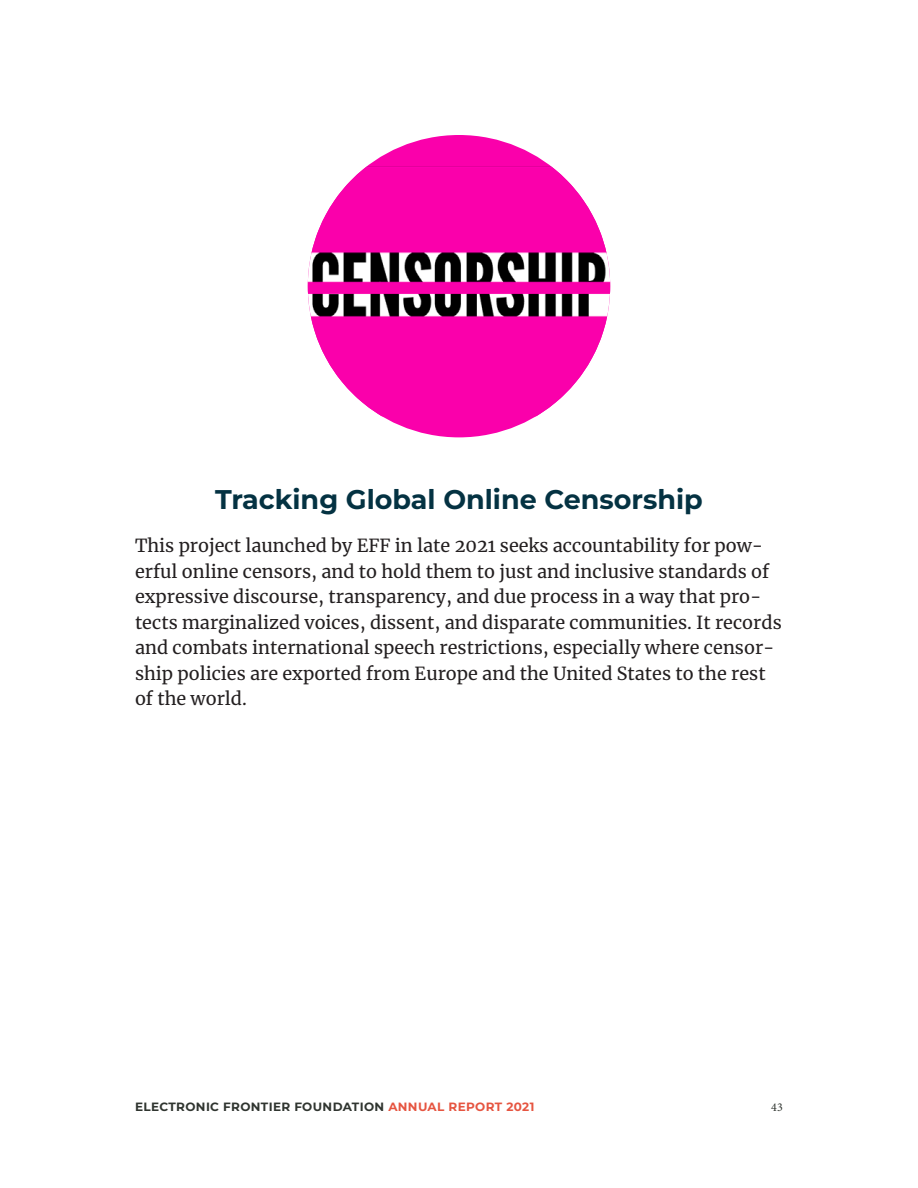
<style>
.page{position:relative;width:918px;height:1188px;background:#fff}
.page>*{position:absolute;margin:0;border:0;box-sizing:border-box;transform-origin:0 0}
.ISSUES_Head_2{font:100 27px "Montserrat";color:#043242}
.BODY1{font:18px/25.5px "Merriweather";color:#231f20}
.t1{font:100 12px "Montserrat";letter-spacing:.03em;color:#303530}
.t2{font:12px "Minion Pro";color:#303530}
.s1{color:#e65541}
</style>
<div class="page">
<div style="left:308px;top:135px;width:302px;height:302px;background:#fa00ab;border-radius:50%"></div>
<img style="left:308px;top:167px;width:302px;height:249px">
<p class="ISSUES_Head_2" style="left:215px;top:481px;width:489px">Tracking Global Online Censorship</p>
<p class="BODY1" style="left:135px;top:532px;width:648px">This project launched by EFF in late 2021 seeks accountability for pow&shy;erful online censors, and to hold them to just and inclusive standards of expressive discourse, transparency, and due process in a way that pro&shy;tects marginalized voices, dissent, and disparate communities. It records and combats international speech restrictions, especially where censor&shy;ship policies are exported from Europe and the United States to the rest of the world.</p>
<p class="t1" style="left:135px;top:1099px;width:401px">ELECTRONIC FRONTIER FOUNDATION <span class="s1">ANNUAL REPORT 2021</span></p>
<p class="t2" style="left:771px;top:1099px;width:13px">43</p>
</div>
